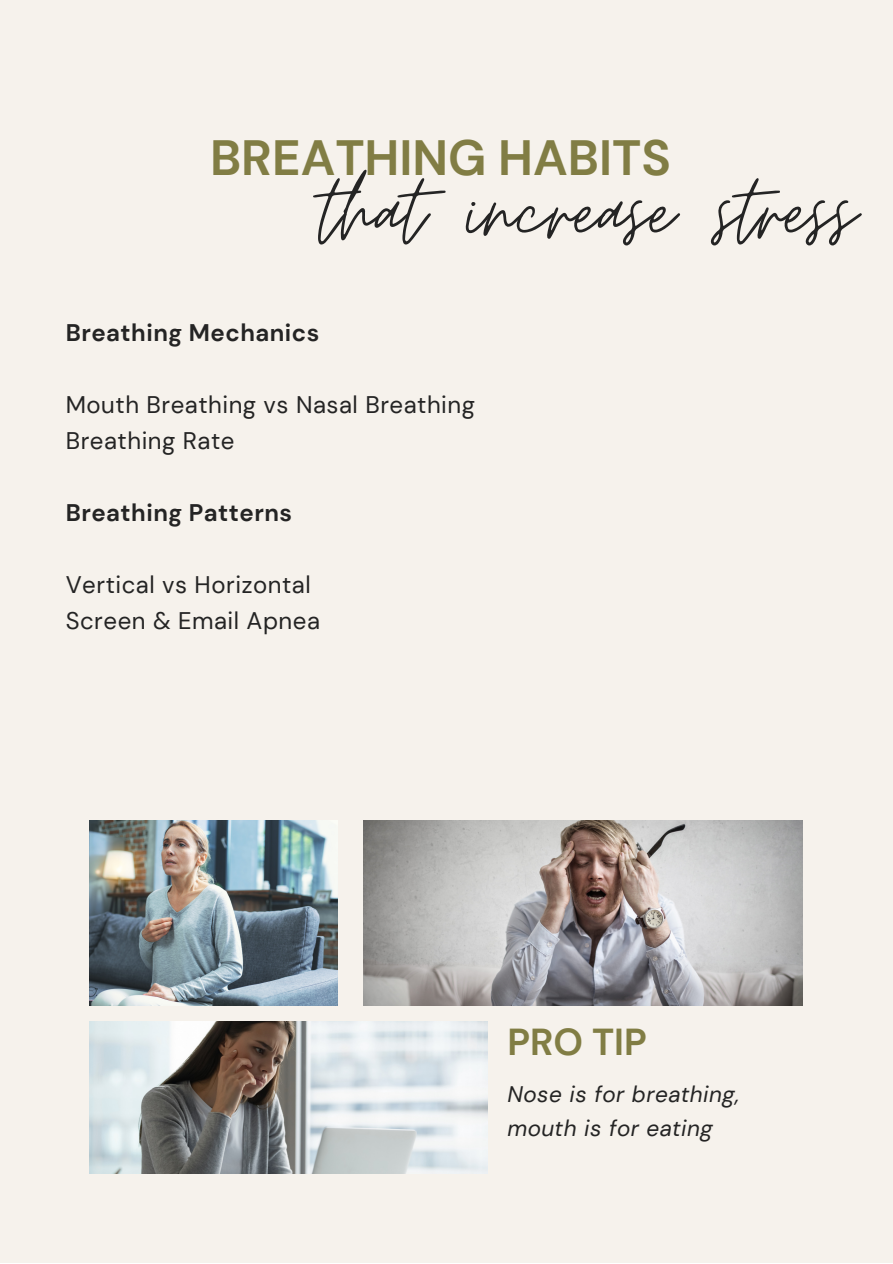
<style>
.page{position:relative;width:893px;height:1264px;background:#fff}
.page>*{position:absolute;margin:0;border:0;box-sizing:border-box;transform-origin:0 0}
.t1{font:106.35px "Moon Time";color:#242424}
.t2{font:700 49.5px "DM Sans";color:#817d44}
.t3{font:700 37.5px "DM Sans";color:#817d44}
.t4{font:24px/36px "DM Sans";letter-spacing:.02em;color:#242424}
.t5{font:700 24px "DM Sans";letter-spacing:.02em;color:#242424}
.t6{font:italic 22.5px/33.8px "DM Sans";letter-spacing:.02em;color:#242424}
</style>
<div class="page">
<div style="left:0;top:0;width:892px;height:1262px;background:#f6f2ec"></div>
<img style="left:89px;top:820px;width:249px;height:185px">
<img style="left:363px;top:820px;width:439px;height:185px">
<img style="left:89px;top:1021px;width:398px;height:152px">
<h2 class="t2" style="left:210px;top:125px;width:462px">BREATHING HABITS</h2>
<h1 class="t1" style="left:319px;top:146px;width:538px">that increase stress</h1>
<p class="t5" style="left:66px;top:317px;width:255px">Breathing Mechanics</p>
<p class="t4" style="left:66px;top:386px;width:411px">Mouth Breathing vs Nasal Breathing<br>Breathing Rate</p>
<p class="t5" style="left:66px;top:497px;width:228px">Breathing Patterns</p>
<p class="t4" style="left:66px;top:566px;width:256px">Vertical vs Horizontal<br>Screen &amp; Email Apnea</p>
<h3 class="t3" style="left:507px;top:1017px;width:141px">PRO TIP</h3>
<p class="t6" style="left:507px;top:1077px;width:233px">Nose is for breathing, mouth is for eating</p>
</div>
